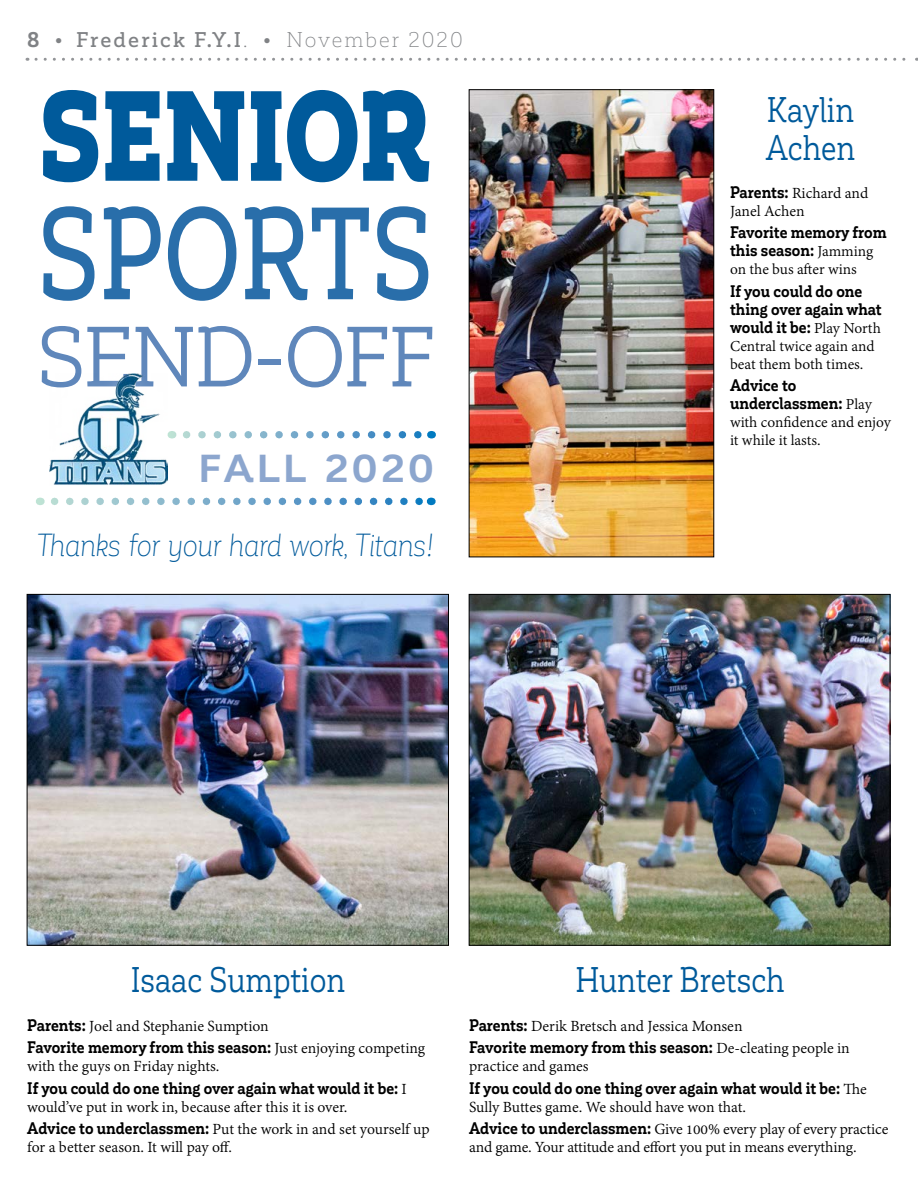
<style>
.page{position:relative;width:918px;height:1188px;background:#fff}
.page>*{position:absolute;margin:0;border:0;box-sizing:border-box;transform-origin:0 0}
.t1{font:500 129.15px "Corporative Slab";color:#296eaa;scale:.78 1}
.t2{font:900 126.15px "Corporative Slab";color:#005a9b;scale:.78 1}
.t3{font:84px "Corporative Slab";letter-spacing:-.025em;color:#5f87bb;scale:.95 1}
.t4{font:700 38.4px "Corporative Alt";letter-spacing:.085em;color:#8ca6ce;scale:1.07 1}
.t5{font:35.1px/37.5px "Corporative Slab";color:#005a9b;scale:.84 1}
.t6{font:italic 300 31.5px "Corporative Alt";letter-spacing:-.03em;color:#005a9b;scale:.88 1}
.t7{font:500 21px "Corporative Slab";letter-spacing:.1em;color:#808285}
.t8{font:16.8px/22.5px "Adobe Devanagari";letter-spacing:-.005em;color:#000}
.t9{font:700 16.5px/18px "Corporative Slab";color:#000;scale:.9 1}
.t10{font:16.5px/18px "Adobe Devanagari";color:#000}
.s1{font-weight:700}
.s2{font-weight:300}
.s3{font-family:"Corporative Slab";font-weight:700;font-size:16.5px}
.s4{font-family:"Adobe Devanagari";font-weight:400}
.s5{font-family:"Adobe Devanagari";font-weight:400;font-size:16.8px}
.s6{font-size:16.5px}
</style>
<div class="page">
<svg style="left:36px;top:58px;width:881px;height:3px"></svg>
<svg style="left:187px;top:431px;width:235px;height:7px"></svg>
<svg style="left:55px;top:498px;width:368px;height:7px"></svg>
<img style="left:29px;top:596px;width:418px;height:348px">
<div style="left:27px;top:594px;width:422px;height:352px;border:1px solid #000"></div>
<img style="left:49px;top:373px;width:118px;height:112px">
<img style="left:471px;top:91px;width:241px;height:464px">
<div style="left:469px;top:89px;width:245px;height:468px;border:1px solid #000"></div>
<img style="left:471px;top:596px;width:417px;height:348px">
<div style="left:469px;top:594px;width:421px;height:352px;border:1px solid #000"></div>
<p class="t7" style="left:27px;top:28px;width:437px"><span class="s1">8 •</span> Frederick F.Y.I<span class="s2">.</span> <span class="s1">•</span> <span class="s2">November 2020</span></p>
<h2 class="t2" style="left:39px;top:61px;width:504px">SENIOR</h2>
<h1 class="t1" style="left:38px;top:182px;width:508px">SPORTS</h1>
<h3 class="t3" style="left:37px;top:311px;width:421px">SEND-OFF</h3>
<h3 class="t4" style="left:198px;top:447px;width:222px">FALL 2020</h3>
<h3 class="t6" style="left:38px;top:528px;width:450px">Thanks for your hard work, Titans!</h3>
<h3 class="t5" style="left:766px;top:92px;width:108px">Kaylin<br>Achen</h3>
<p class="t8" style="left:730px;top:185px;width:140px;line-height:18px"><span class="s3">Parents:</span> Richard and<br>Janel Achen</p>
<p class="t9" style="left:730px;top:224px;width:176px">Favorite memory from this season: <span class="s4">Jamming</span></p>
<p class="t10" style="left:730px;top:262px;width:128px">on the bus after wins</p>
<p class="t9" style="left:730px;top:282px;width:170px">If you could do one thing over again what would it be: <span class="s4">Play North</span></p>
<p class="t10" style="left:730px;top:338px;width:146px">Central twice again and beat them both times.</p>
<p class="t9" style="left:730px;top:377px;width:159px">Advice to underclassmen: <span class="s4">Play</span></p>
<p class="t10" style="left:730px;top:415px;width:162px">with confidence and enjoy it while it lasts.</p>
<h3 class="t5" style="left:131px;top:962px;width:257px">Isaac Sumption</h3>
<p class="t8" style="left:27px;top:1016px;width:243px"><span class="s3">Parents:</span> Joel and Stephanie Sumption</p>
<p class="t9" style="left:27px;top:1039px;width:444px">Favorite memory from this season: <span class="s5">Just enjoying competing</span></p>
<p class="t8" style="left:27px;top:1056px;width:194px">with the guys on Friday nights.</p>
<p class="t9" style="left:27px;top:1079px;width:423px">If you could do one thing over again what would it be: <span class="s5">I</span></p>
<p class="t8" style="left:27px;top:1097px;width:404px">would’ve put in work in, because after this it is over.<br><span class="s3">Advice to underclassmen:</span> Put the work in and set yourself up</p>
<p class="t8" style="left:27px;top:1137px;width:206px">for a better season. It will pay off<span class="s6">.</span></p>
<h3 class="t5" style="left:575px;top:962px;width:251px">Hunter Bretsch</h3>
<p class="t8" style="left:469px;top:1016px;width:275px"><span class="s3">Parents:</span> Derik Bretsch and Jessica Monsen</p>
<p class="t9" style="left:469px;top:1039px;width:425px">Favorite memory from this season: <span class="s5">De-cleating people in</span></p>
<p class="t8" style="left:469px;top:1056px;width:121px">practice and games</p>
<p class="t9" style="left:469px;top:1079px;width:443px">If you could do one thing over again what would it be: <span class="s5">The</span></p>
<p class="t8" style="left:469px;top:1097px;width:421px">Sully Buttes game. We should have won that.<br><span class="s3">Advice to underclassmen:</span> Give 100% every play of every practice</p>
<p class="t8" style="left:469px;top:1137px;width:389px">and game. Your attitude and effort you put in means everything.</p>
</div>
